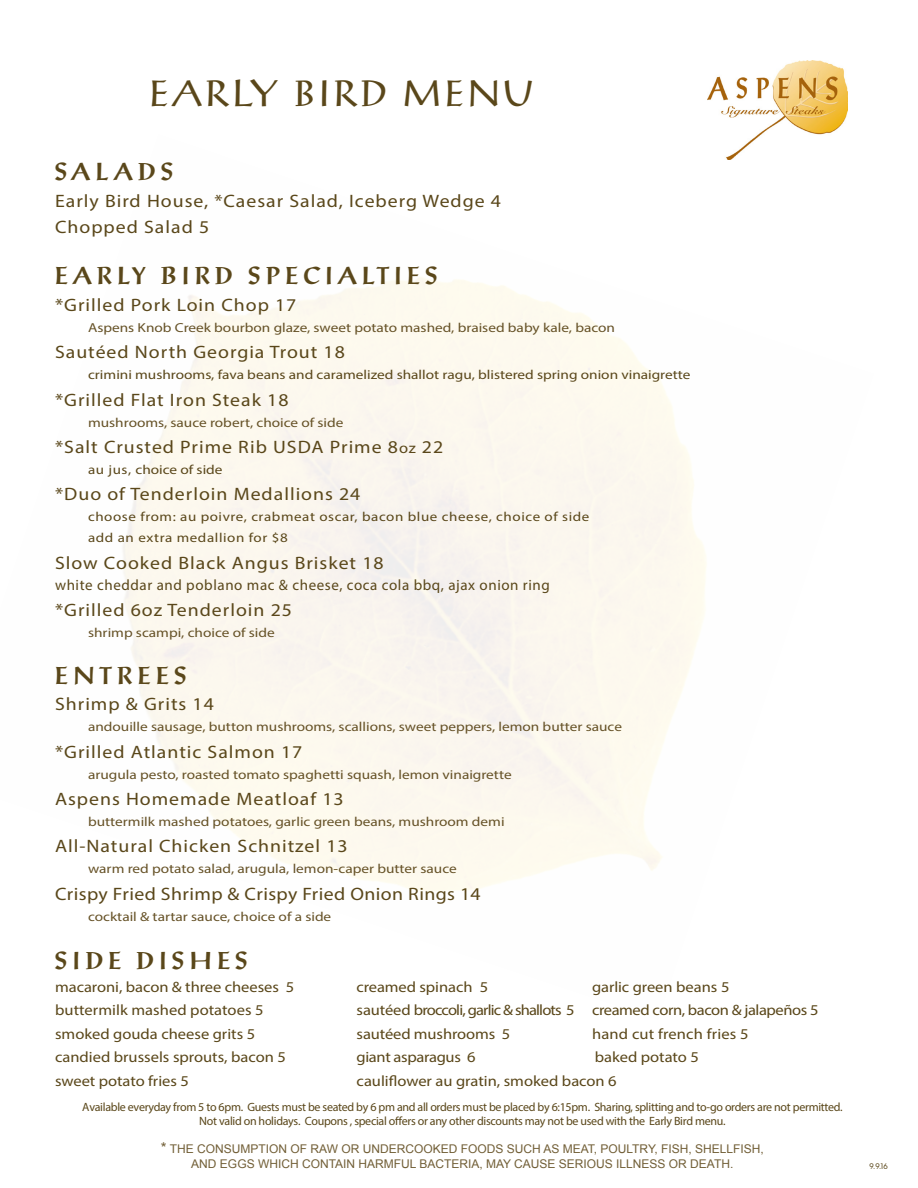
<style>
.page{position:relative;width:918px;height:1188px;background:#fff}
.page>*{position:absolute;margin:0;border:0;box-sizing:border-box;transform-origin:0 0}
.t1{font:36px "Post Antiqua BE";letter-spacing:.14em;color:#5a471a}
.t2{font:500 24px "Post Antiqua BE";letter-spacing:.24em;color:#5a471a}
.t3{font:18px/26.4px "Myriad Pro";letter-spacing:.05em;color:#5a471a;scale:1.1 1}
.t4{font:18px "Myriad Pro";letter-spacing:.02em;color:#5a471a;scale:1.1 1}
.t5{font:15px "Myriad Pro";color:#5a471a;scale:1.1 1}
.t6{font:15px "Myriad Pro";letter-spacing:-.025em;color:#5a471a;scale:1.1 1}
.t7{font:15px "Myriad Pro";letter-spacing:.04em;color:#5a471a}
.t8{font:15px "Myriad Pro";letter-spacing:-.02em;color:#5a471a;scale:1.1 1}
.t9{font:13.05px "Myriad Pro";color:#665227;scale:1.17 1}
.t10{font:13.05px/21px "Myriad Pro";letter-spacing:.04em;color:#5a471a;scale:1.15 1}
.t11{font:13.05px "Myriad Pro";color:#5a471a;scale:1.17 1}
.t12{font:13.05px "Myriad Pro";color:#5a471a;scale:1.15 1}
.t13{font:12px/14.4px "Myriad Pro";letter-spacing:-.025em;color:#5a471a;text-align:center}
.t14{font:12px/14.4px "Arial";color:#725f37;text-align:center}
.t15{font:7.5px "Futura Md";color:#5a471a}
.s1{font-size:15px}
</style>
<div class="page">
<img style="left:123px;top:159px;width:609px;height:732px">
<img style="left:707px;top:60px;width:140px;height:99px">
<h1 class="t1" style="left:150px;top:73px;width:384px">EARLY BIRD MENU</h1>
<h2 class="t2" style="left:55px;top:158px;width:120px">SALADS</h2>
<h3 class="t3" style="left:55px;top:187px;width:407px">Early Bird House, *Caesar Salad, Iceberg Wedge 4<br>Chopped Salad 5</h3>
<h2 class="t2" style="left:55px;top:262px;width:384px">EARLY BIRD SPECIALTIES</h2>
<h3 class="t3" style="left:55px;top:291px;width:221px">*Grilled Pork Loin Chop 17</h3>
<p class="t9" style="left:88px;top:319px;width:452px">Aspens Knob Creek bourbon glaze, sweet potato mashed, braised baby kale, bacon</p>
<h3 class="t3" style="left:55px;top:339px;width:265px">Sautéed North Georgia Trout 18</h3>
<p class="t11" style="left:88px;top:367px;width:516px">crimini mushrooms, fava beans and caramelized shallot ragu, blistered spring onion vinaigrette</p>
<h3 class="t3" style="left:55px;top:386px;width:214px">*Grilled Flat Iron Steak 18</h3>
<p class="t9" style="left:88px;top:414px;width:220px">mushrooms, sauce robert, choice of side</p>
<h3 class="t3" style="left:55px;top:433px;width:354px">*Salt Crusted Prime Rib USDA Prime 8<span class="s1">oz</span> 22</h3>
<p class="t12" style="left:88px;top:462px;width:118px">au jus, choice of side</p>
<h3 class="t3" style="left:55px;top:481px;width:279px">*Duo of Tenderloin Medallions 24</h3>
<p class="t10" style="left:88px;top:506px;width:437px">choose from: au poivre, crabmeat oscar, bacon blue cheese, choice of side add an extra medallion for $8</p>
<h3 class="t3" style="left:55px;top:549px;width:300px">Slow Cooked Black Angus Brisket 18</h3>
<p class="t7" style="left:55px;top:576px;width:496px">white cheddar and poblano mac &amp; cheese, coca cola bbq, ajax onion ring</p>
<h3 class="t3" style="left:55px;top:597px;width:217px">*Grilled 6oz Tenderloin 25</h3>
<p class="t9" style="left:88px;top:625px;width:161px">shrimp scampi, choice of side</p>
<h2 class="t2" style="left:55px;top:662px;width:133px">ENTREES</h2>
<h3 class="t3" style="left:55px;top:691px;width:146px">Shrimp &amp; Grits 14</h3>
<p class="t9" style="left:88px;top:719px;width:458px">andouille sausage, button mushrooms, scallions, sweet peppers, lemon butter sauce</p>
<h3 class="t3" style="left:55px;top:738px;width:226px">*Grilled Atlantic Salmon 17</h3>
<p class="t9" style="left:88px;top:766px;width:364px">arugula pesto, roasted tomato spaghetti squash, lemon vinaigrette</p>
<h3 class="t3" style="left:55px;top:786px;width:264px">Aspens Homemade Meatloaf 13</h3>
<p class="t9" style="left:88px;top:814px;width:358px">buttermilk mashed potatoes, garlic green beans, mushroom demi</p>
<h3 class="t3" style="left:55px;top:833px;width:268px">All-Natural Chicken Schnitzel 13</h3>
<p class="t9" style="left:88px;top:861px;width:317px">warm red potato salad, arugula, lemon-caper butter sauce</p>
<h3 class="t4" style="left:55px;top:883px;width:389px">Crispy Fried Shrimp &amp; Crispy Fried Onion Rings 14</h3>
<p class="t9" style="left:88px;top:908px;width:209px">cocktail &amp; tartar sauce, choice of a side</p>
<h2 class="t2" style="left:55px;top:946px;width:194px">SIDE DISHES</h2>
<p class="t5" style="left:55px;top:978px;width:219px">macaroni, bacon &amp; three cheeses 5</p>
<p class="t5" style="left:357px;top:978px;width:121px">creamed spinach 5</p>
<p class="t5" style="left:592px;top:978px;width:126px">garlic green beans 5</p>
<p class="t5" style="left:55px;top:1001px;width:191px">buttermilk mashed potatoes 5</p>
<p class="t6" style="left:357px;top:1001px;width:421px">sautéed broccoli, garlic &amp; shallots 5 creamed corn, bacon &amp; jalapeños 5</p>
<p class="t5" style="left:55px;top:1024px;width:183px">smoked gouda cheese grits 5</p>
<p class="t5" style="left:357px;top:1024px;width:141px">sautéed mushrooms 5</p>
<p class="t5" style="left:592px;top:1024px;width:144px">hand cut french fries 5</p>
<p class="t5" style="left:55px;top:1048px;width:211px">candied brussels sprouts, bacon 5</p>
<p class="t8" style="left:357px;top:1048px;width:110px">giant asparagus 6</p>
<p class="t5" style="left:595px;top:1048px;width:96px">baked potato 5</p>
<p class="t5" style="left:55px;top:1071px;width:123px">sweet potato fries 5</p>
<p class="t5" style="left:357px;top:1071px;width:238px">cauliflower au gratin, smoked bacon 6</p>
<p class="t13" style="left:82px;top:1099px;width:762px">Available everyday from 5 to 6pm. Guests must be seated by 6 pm and all orders must be placed by 6:15pm. Sharing, splitting and to-go orders are not permitted.<br>Not valid on holidays. Coupons , special offers or any other discounts may not be used with the Early Bird menu.</p>
<p class="t14" style="left:161px;top:1142px;width:605px"><span class="s1">*</span> THE CONSUMPTION OF RAW OR UNDERCOOKED FOODS SUCH AS MEAT, POULTRY, FISH, SHELLFISH,<br>AND EGGS WHICH CONTAIN HARMFUL BACTERIA, MAY CAUSE SERIOUS ILLNESS OR DEATH.</p>
<p class="t15" style="left:870px;top:1161px;width:20px">9.9.16</p>
</div>
